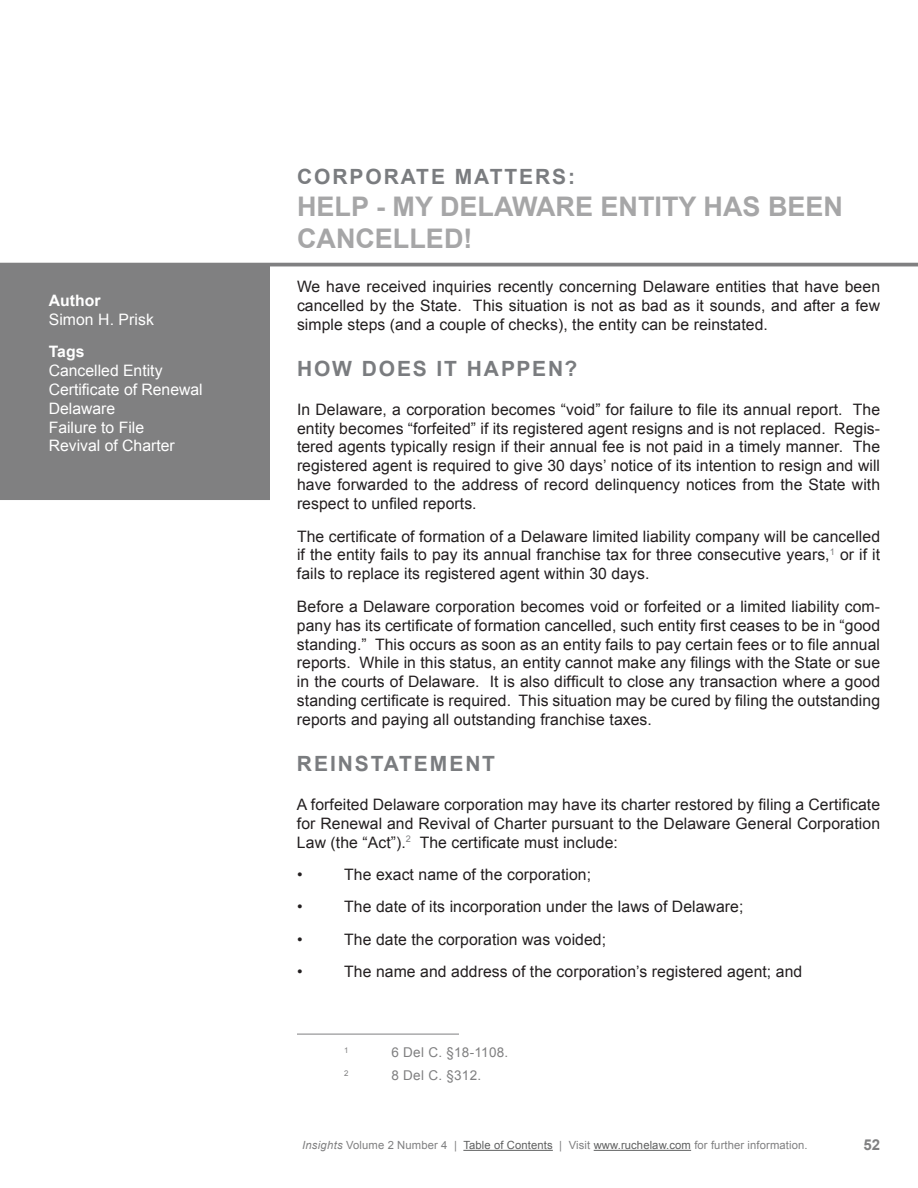
<style>
.page{position:relative;width:918px;height:1188px;background:#fff}
.page>*{position:absolute;margin:0;border:0;box-sizing:border-box;transform-origin:0 0}
.t1{font:700 27px/32.4px "Arial";color:#a6a6a7}
.t2{font:700 21px "Arial";letter-spacing:.09em;color:#7a7c7f}
.t3{font:15.75px/18.9px "Arial";letter-spacing:.005em;color:#231f20;text-align:justify}
.t4{font:15.75px/18.9px "Arial";color:#fff}
.t5{font:700 15.75px "Arial";letter-spacing:.005em;color:#fff}
.t6{font:700 15px "Arial";color:#808081}
.t7{font:13.5px "Arial";letter-spacing:.02em;color:#808081}
.t8{font:11.25px "Arial";letter-spacing:.01em;color:#808081}
.t9{font:7.8px "Arial";color:#808081}
.s1{font-style:italic}
.s2{color:#5f6060}
</style>
<div class="page">
<hr style="left:463px;top:1150px;width:90px;height:1px;background:#5f6060">
<hr style="left:594px;top:1150px;width:97px;height:1px;background:#5f6060">
<div style="left:0;top:266px;width:270px;height:234px;background:#808081"></div>
<hr style="left:0;top:263px;width:918px;height:3px;background:#808081">
<hr style="left:297px;top:1034px;width:162px;height:1px;background:#808081">
<p class="t5" style="left:49px;top:290px;width:54px">Author</p>
<p class="t4" style="left:49px;top:310px;width:107px">Simon H. Prisk</p>
<p class="t5" style="left:49px;top:341px;width:37px">Tags</p>
<p class="t4" style="left:49px;top:361px;width:156px">Cancelled Entity<br>Certificate of Renewal<br>Delaware<br>Failure to File<br>Revival of Charter</p>
<h2 class="t2" style="left:297px;top:162px;width:280px">CORPORATE MATTERS:</h2>
<h1 class="t1" style="left:297px;top:191px;width:548px">HELP - MY DELAWARE ENTITY HAS BEEN<br>CANCELLED!</h1>
<p class="t3" style="left:297px;top:277px;width:585px">We have received inquiries recently concerning Delaware entities that have been cancelled by the State. This situation is not as bad as it sounds, and after a few simple steps (and a couple of checks), the entity can be reinstated.</p>
<h2 class="t2" style="left:297px;top:354px;width:282px">HOW DOES IT HAPPEN?</h2>
<p class="t3" style="left:297px;top:400px;width:585px">In Delaware, a corporation becomes “void” for failure to file its annual report. The entity becomes “forfeited” if its registered agent resigns and is not replaced. Regis&shy;tered agents typically resign if their annual fee is not paid in a timely manner. The registered agent is required to give 30 days’ notice of its intention to resign and will have forwarded to the address of record delinquency notices from the State with respect to unfiled reports.</p>
<p class="t3" style="left:297px;top:527px;width:585px">The certificate of formation of a Delaware limited liability company will be cancelled if the entity fails to pay its annual franchise tax for three consecutive years,<sup>1</sup> or if it fails to replace its registered agent within 30 days.</p>
<p class="t3" style="left:297px;top:597px;width:585px">Before a Delaware corporation becomes void or forfeited or a limited liability com&shy;pany has its certificate of formation cancelled, such entity first ceases to be in “good standing.” This occurs as soon as an entity fails to pay certain fees or to file annual reports. While in this status, an entity cannot make any filings with the State or sue in the courts of Delaware. It is also difficult to close any transaction where a good standing certificate is required. This situation may be cured by filing the outstanding reports and paying all outstanding franchise taxes.</p>
<h2 class="t2" style="left:297px;top:749px;width:200px">REINSTATEMENT</h2>
<p class="t3" style="left:297px;top:795px;width:585px">A forfeited Delaware corporation may have its charter restored by filing a Certificate for Renewal and Revival of Charter pursuant to the Delaware General Corporation Law (the “Act”).<sup>2</sup> The certificate must include:</p>
<p class="t3" style="left:297px;top:865px;width:7px">•</p>
<p class="t3" style="left:344px;top:865px;width:248px">The exact name of the corporation;</p>
<p class="t3" style="left:297px;top:898px;width:7px">•</p>
<p class="t3" style="left:344px;top:898px;width:401px">The date of its incorporation under the laws of Delaware;</p>
<p class="t3" style="left:297px;top:930px;width:7px">•</p>
<p class="t3" style="left:344px;top:930px;width:263px">The date the corporation was voided;</p>
<p class="t3" style="left:297px;top:962px;width:7px">•</p>
<p class="t3" style="left:344px;top:962px;width:460px">The name and address of the corporation’s registered agent; and</p>
<p class="t9" style="left:344px;top:1045px;width:6px">1</p>
<p class="t7" style="left:391px;top:1043px;width:118px">6 Del C. §18-1108.</p>
<p class="t9" style="left:344px;top:1068px;width:6px">2</p>
<p class="t7" style="left:391px;top:1066px;width:91px">8 Del C. §312.</p>
<p class="t8" style="left:302px;top:1138px;width:507px"><span class="s1">Insights</span> Volume 2 Number 4 | <span class="s2">Table of Contents</span> | Visit <span class="s2">www.ruchelaw.com</span> for further information.</p>
<p class="t6" style="left:863px;top:1135px;width:18px">52</p>
</div>
